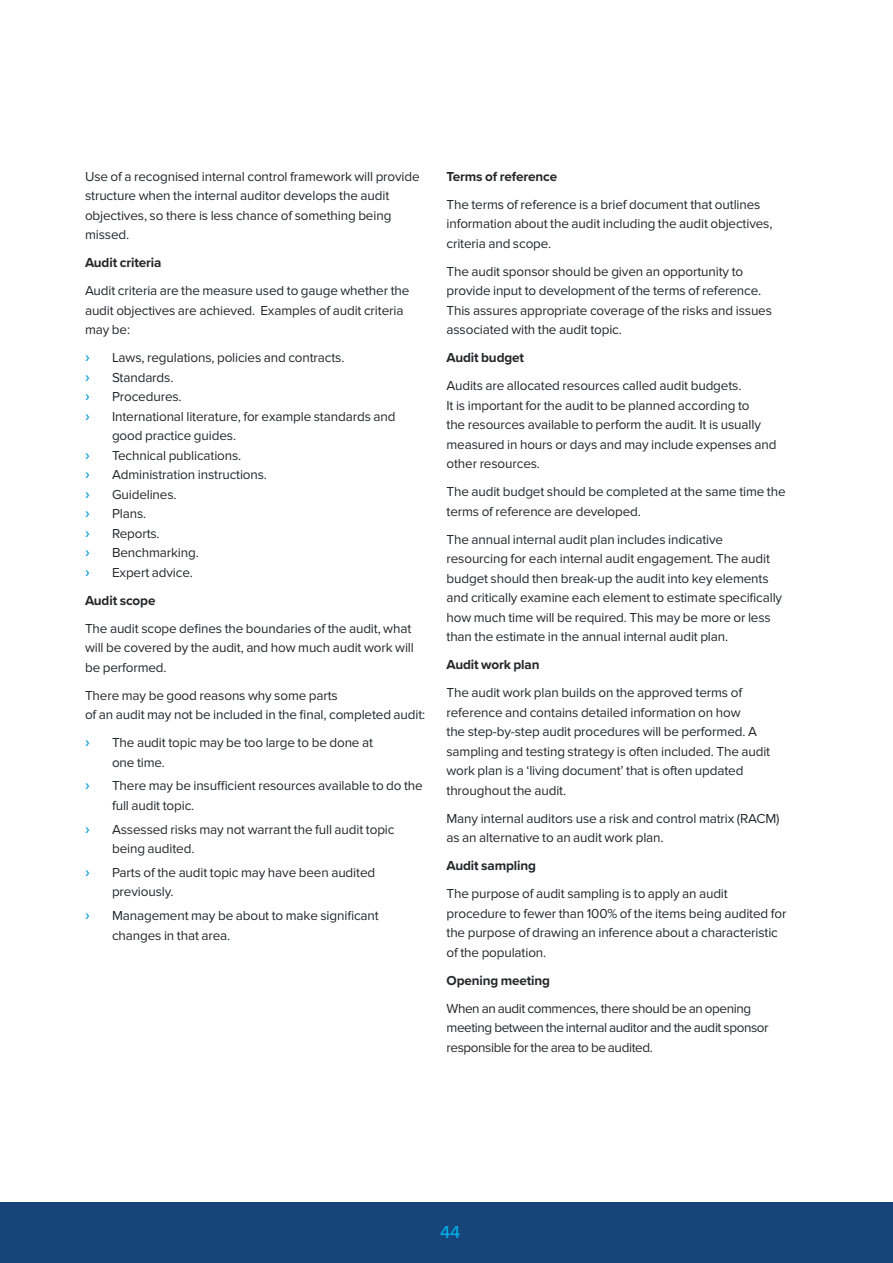
<style>
.page{position:relative;width:893px;height:1263px;background:#fff}
.page>*{position:absolute;margin:0;border:0;box-sizing:border-box;transform-origin:0 0}
.t1{font:500 18px "Proxima Nova";color:#00abe6}
.t2{font:13.5px/19.5px "Proxima Nova";letter-spacing:-.01em;color:#24282a}
.t3{font:13.5px/19.5px "Proxima Nova";letter-spacing:-.03em;color:#24282a}
.t4{font:700 13.5px "Proxima Nova";letter-spacing:-.01em;color:#24282a}
.t5{font:13.5px "Cabin";color:#0c9eda}
</style>
<div class="page">
<div style="left:0;top:1202px;width:893px;height:61px;background:#17457a"></div>
<p class="t2" style="left:85px;top:167px;width:336px">Use of a recognised internal control framework will provide structure when the internal auditor develops the audit objectives, so there is less chance of something being missed.</p>
<p class="t4" style="left:85px;top:253px;width:78px">Audit criteria</p>
<p class="t2" style="left:85px;top:281px;width:326px">Audit criteria are the measure used to gauge whether the audit objectives are achieved. Examples of audit criteria may be:</p>
<p class="t5" style="left:85px;top:349px;width:6px">›</p>
<p class="t2" style="left:112px;top:348px;width:234px">Laws, regulations, policies and contracts.</p>
<p class="t5" style="left:85px;top:369px;width:6px">›</p>
<p class="t2" style="left:112px;top:368px;width:63px">Standards.</p>
<p class="t5" style="left:85px;top:388px;width:6px">›</p>
<p class="t2" style="left:112px;top:387px;width:71px">Procedures.</p>
<p class="t5" style="left:85px;top:408px;width:6px">›</p>
<p class="t2" style="left:112px;top:407px;width:285px">International literature, for example standards and good practice guides.</p>
<p class="t5" style="left:85px;top:447px;width:6px">›</p>
<p class="t2" style="left:112px;top:446px;width:131px">Technical publications.</p>
<p class="t5" style="left:85px;top:466px;width:6px">›</p>
<p class="t2" style="left:112px;top:465px;width:157px">Administration instructions.</p>
<p class="t5" style="left:85px;top:486px;width:6px">›</p>
<p class="t2" style="left:112px;top:485px;width:66px">Guidelines.</p>
<p class="t5" style="left:85px;top:505px;width:6px">›</p>
<p class="t2" style="left:112px;top:504px;width:36px">Plans.</p>
<p class="t5" style="left:85px;top:525px;width:6px">›</p>
<p class="t2" style="left:112px;top:524px;width:49px">Reports.</p>
<p class="t5" style="left:85px;top:544px;width:6px">›</p>
<p class="t2" style="left:112px;top:543px;width:88px">Benchmarking.</p>
<p class="t5" style="left:85px;top:564px;width:6px">›</p>
<p class="t2" style="left:112px;top:563px;width:82px">Expert advice.</p>
<p class="t4" style="left:85px;top:590px;width:72px">Audit scope</p>
<p class="t2" style="left:85px;top:619px;width:330px">The audit scope defines the boundaries of the audit, what will be covered by the audit, and how much audit work will be performed.</p>
<p class="t2" style="left:85px;top:686px;width:342px">There may be good reasons why some parts<br>of an audit may not be included in the final, completed audit:</p>
<p class="t5" style="left:85px;top:734px;width:6px">›</p>
<p class="t2" style="left:112px;top:733px;width:262px">The audit topic may be too large to be done at one time.</p>
<p class="t5" style="left:85px;top:777px;width:6px">›</p>
<p class="t2" style="left:112px;top:776px;width:312px">There may be insufficient resources available to do the full audit topic.</p>
<p class="t5" style="left:85px;top:821px;width:6px">›</p>
<p class="t2" style="left:112px;top:820px;width:284px">Assessed risks may not warrant the full audit topic being audited.</p>
<p class="t5" style="left:85px;top:864px;width:6px">›</p>
<p class="t2" style="left:112px;top:863px;width:265px">Parts of the audit topic may have been audited previously.</p>
<p class="t5" style="left:85px;top:907px;width:6px">›</p>
<p class="t2" style="left:112px;top:906px;width:268px">Management may be about to make significant changes in that area.</p>
<p class="t4" style="left:446px;top:166px;width:112px">Terms of reference</p>
<p class="t2" style="left:446px;top:195px;width:328px">The terms of reference is a brief document that outlines information about the audit including the audit objectives, criteria and scope.</p>
<p class="t2" style="left:446px;top:261px;width:327px">The audit sponsor should be given an opportunity to provide input to development of the terms of reference.<br>This assures appropriate coverage of the risks and issues associated with the audit topic.</p>
<p class="t4" style="left:446px;top:347px;width:79px">Audit budget</p>
<p class="t2" style="left:446px;top:376px;width:332px">Audits are allocated resources called audit budgets.<br>It is important for the audit to be planned according to<br>the resources available to perform the audit. It is usually measured in hours or days and may include expenses and other resources.</p>
<p class="t2" style="left:446px;top:482px;width:341px">The audit budget should be completed at the same time the terms of reference are developed.</p>
<p class="t2" style="left:446px;top:529px;width:337px">The annual internal audit plan includes indicative resourcing for each internal audit engagement. The audit budget should then break-up the audit into key elements and critically examine each element to estimate specifically how much time will be required. This may be more or less than the estimate in the annual internal audit plan.</p>
<p class="t4" style="left:446px;top:654px;width:95px">Audit work plan</p>
<p class="t2" style="left:446px;top:683px;width:325px">The audit work plan builds on the approved terms of reference and contains detailed information on how<br>the step-by-step audit procedures will be performed. A sampling and testing strategy is often included. The audit work plan is a ‘living document’ that is often updated throughout the audit.</p>
<p class="t2" style="left:446px;top:808px;width:335px">Many internal auditors use a risk and control matrix (RACM) as an alternative to an audit work plan.</p>
<p class="t4" style="left:446px;top:855px;width:91px">Audit sampling</p>
<p class="t2" style="left:446px;top:884px;width:342px">The purpose of audit sampling is to apply an audit procedure to fewer than 100% of the items being audited for the purpose of drawing an inference about a characteristic of the population.</p>
<p class="t4" style="left:446px;top:970px;width:105px">Opening meeting</p>
<p class="t3" style="left:446px;top:998px;width:324px">When an audit commences, there should be an opening meeting between the internal auditor and the audit sponsor responsible for the area to be audited.</p>
<h1 class="t1" style="left:440px;top:1219px;width:22px">44</h1>
</div>
